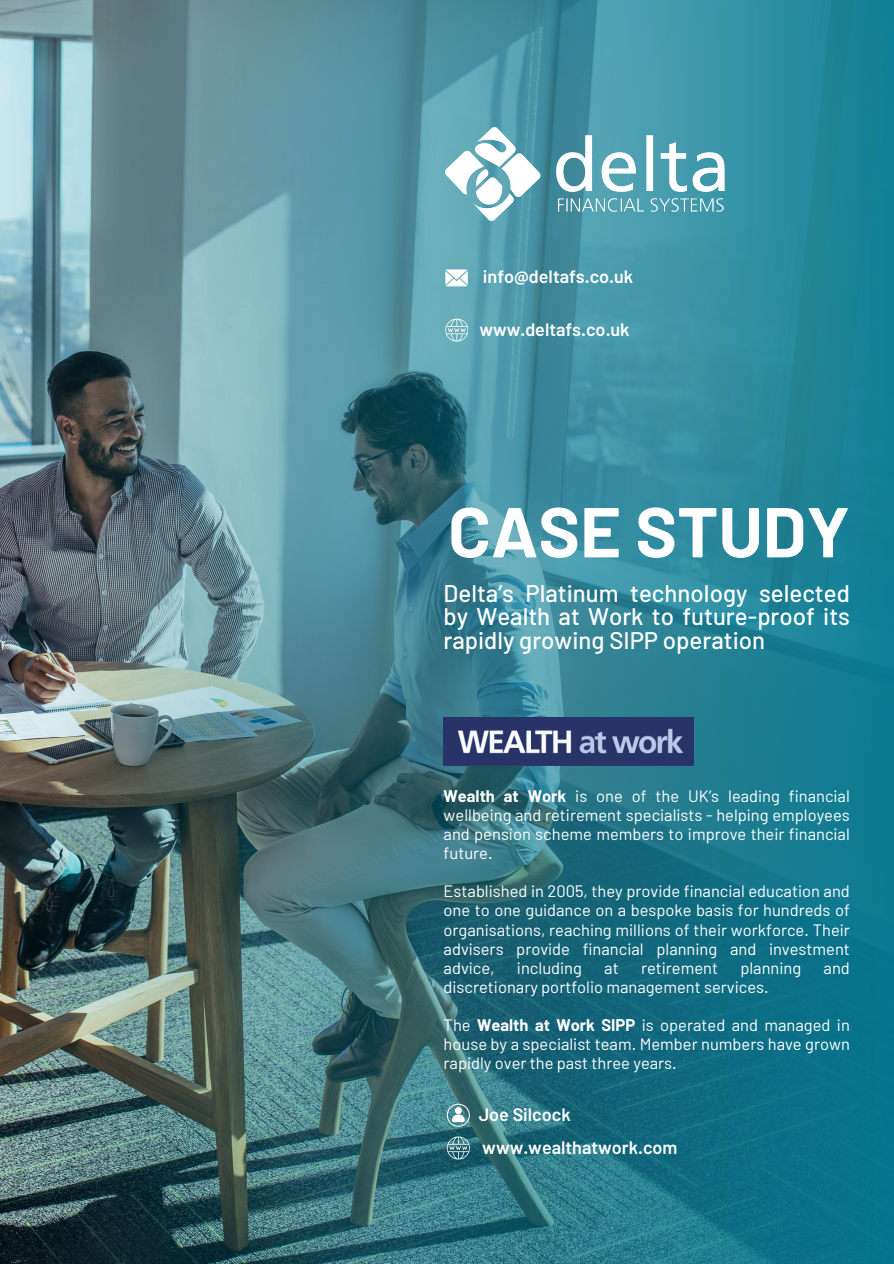
<style>
.page{position:relative;width:894px;height:1264px;background:#fff}
.page>*{position:absolute;margin:0;border:0;box-sizing:border-box;transform-origin:0 0}
.t1{font:700 70.5px "Barlow";color:#fff}
.t2{font:500 24px/23.7px "Barlow";color:#fff;text-align:justify}
.t3{font:600 18px "Barlow";color:#fff}
.t4{font:16.5px/19.2px "Barlow";color:#fff;text-align:justify}
.s1{font-weight:700}
</style>
<div class="page">
<img style="left:0;top:0;width:893px;height:1263px">
<svg style="left:447px;top:1136px;width:22px;height:22px"></svg>
<svg style="left:446px;top:1103px;width:23px;height:23px"></svg>
<img style="left:443px;top:717px;width:250px;height:48px">
<svg style="left:445px;top:318px;width:22px;height:23px"></svg>
<svg style="left:445px;top:269px;width:22px;height:17px"></svg>
<img style="left:445px;top:127px;width:279px;height:94px">
<h3 class="t3" style="left:483px;top:265px;width:152px">info@deltafs.co.uk</h3>
<p class="t3" style="left:479px;top:318px;width:152px">www.deltafs.co.uk</p>
<p class="t1" style="left:448px;top:487px;width:403px">CASE STUDY</p>
<p class="t2" style="left:443px;top:580px;width:407px">Delta’s Platinum technology selected by Wealth at Work to future-proof its rapidly growing SIPP operation</p>
<h2 class="t4" style="left:443px;top:785px;width:407px"><span class="s1">Wealth at Work</span> is one of the UK’s leading financial wellbeing and retirement specialists - helping employees and pension scheme members to improve their financial future.</h2>
<p class="t4" style="left:443px;top:881px;width:407px">Established in 2005, they provide financial education and one to one guidance on a bespoke basis for hundreds of organisations, reaching millions of their workforce. Their advisers provide financial planning and investment advice,</p>
<p class="t4" style="left:517px;top:957px;width:66px">including</p>
<p class="t4" style="left:604px;top:957px;width:16px">at</p>
<p class="t4" style="left:640px;top:957px;width:78px">retirement</p>
<p class="t4" style="left:740px;top:957px;width:62px">planning</p>
<p class="t4" style="left:823px;top:957px;width:28px">and</p>
<p class="t4" style="left:443px;top:976px;width:326px">discretionary portfolio management services.</p>
<p class="t4" style="left:443px;top:1015px;width:407px">The <span class="s1">Wealth at Work SIPP</span> is operated and managed in house by a specialist team. Member numbers have grown rapidly over the past three years.</p>
<p class="t3" style="left:478px;top:1102px;width:94px">Joe Silcock</p>
<p class="t3" style="left:482px;top:1135px;width:197px">www.wealthatwork.com</p>
</div>
